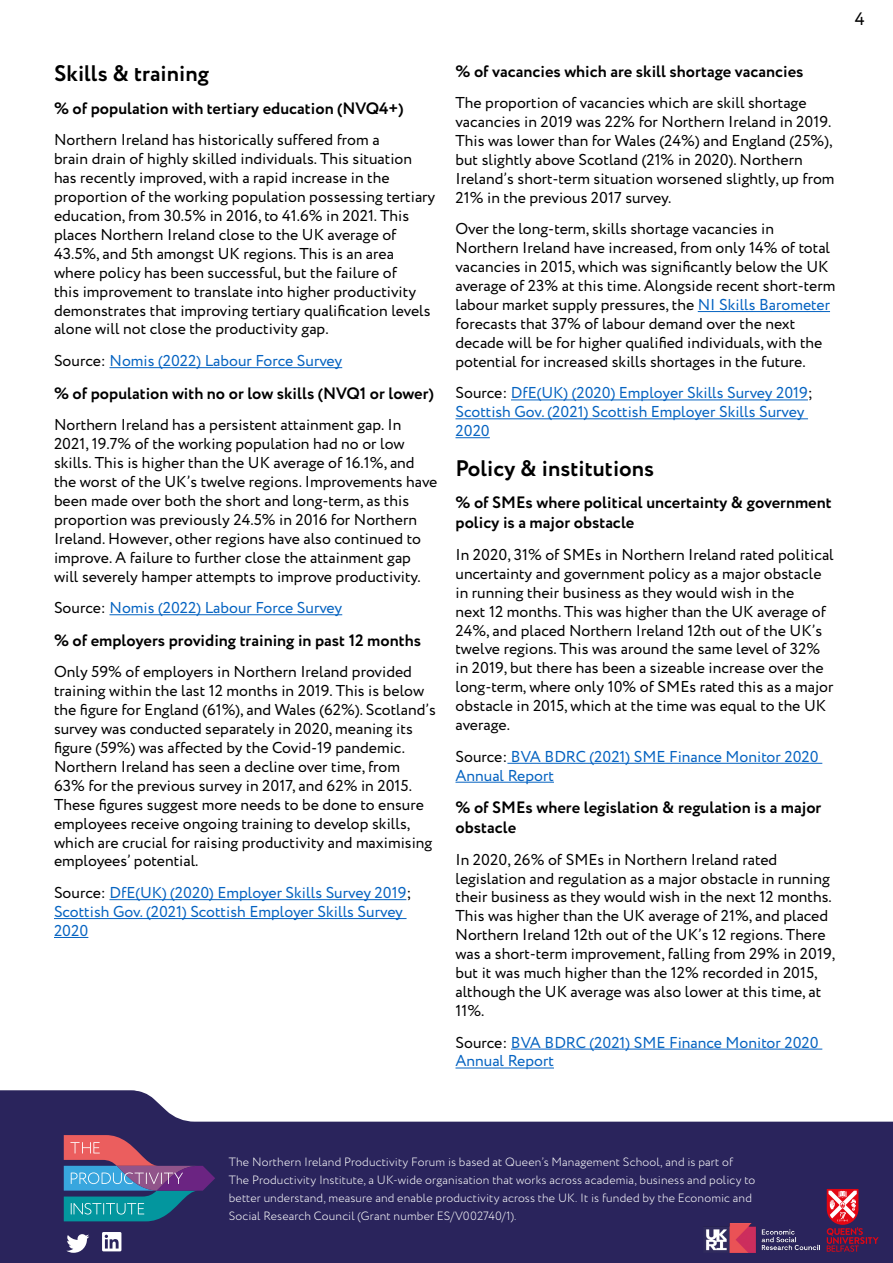
<style>
.page{position:relative;width:893px;height:1263px;background:#fff}
.page>*{position:absolute;margin:0;border:0;box-sizing:border-box;transform-origin:0 0}
.t1{font:700 22.5px "Circe";color:#000}
.t2{font:18px "Circe";color:#000}
.t3{font:700 16.5px/19.8px "Circe";color:#000}
.t4{font:15.75px/18.9px "Circe";color:#000}
.t5{font:15.75px/18.9px "Circe";color:#0563c1}
.t6{font:300 12px/18px "Circe";letter-spacing:.015em;color:#fff}
.s1{color:#000}
.s2{color:#0563c1}
</style>
<div class="page">
<svg style="left:0;top:1090px;width:893px;height:173px;fill:#2a245c"></svg>
<svg style="left:64px;top:1135px;width:151px;height:86px;background:#525e84"></svg>
<svg style="left:102px;top:1232px;width:19px;height:19px"></svg>
<svg style="left:66px;top:1234px;width:23px;height:19px"></svg>
<svg style="left:810px;top:1189px;width:68px;height:63px;background:#6c3159"></svg>
<img style="left:704px;top:1223px;width:116px;height:30px">
<hr style="left:109px;top:367px;width:233px;height:1px;background:#0563c1">
<hr style="left:109px;top:614px;width:233px;height:1px;background:#0563c1">
<hr style="left:109px;top:899px;width:297px;height:1px;background:#0563c1">
<hr style="left:54px;top:918px;width:353px;height:1px;background:#0563c1">
<hr style="left:54px;top:937px;width:34px;height:1px;background:#0563c1">
<hr style="left:698px;top:311px;width:132px;height:1px;background:#0563c1">
<hr style="left:511px;top:399px;width:297px;height:1px;background:#0563c1">
<hr style="left:455px;top:418px;width:353px;height:1px;background:#0563c1">
<hr style="left:455px;top:437px;width:35px;height:1px;background:#0563c1">
<hr style="left:507px;top:763px;width:315px;height:1px;background:#0563c1">
<hr style="left:455px;top:782px;width:99px;height:1px;background:#0563c1">
<hr style="left:511px;top:1049px;width:311px;height:1px;background:#0563c1">
<hr style="left:455px;top:1067px;width:99px;height:1px;background:#0563c1">
<h1 class="t1" style="left:54px;top:58px;width:156px">Skills &amp; training</h1>
<p class="t3" style="left:54px;top:99px;width:351px">% of population with tertiary education (NVQ4+)</p>
<p class="t4" style="left:54px;top:131px;width:383px">Northern Ireland has historically suffered from a<br>brain drain of highly skilled individuals. This situation has recently improved, with a rapid increase in the proportion of the working population possessing tertiary education, from 30.5% in 2016, to 41.6% in 2021. This places Northern Ireland close to the UK average of 43.5%, and 5th amongst UK regions. This is an area where policy has been successful, but the failure of<br>this improvement to translate into higher productivity demonstrates that improving tertiary qualification levels alone will not close the productivity gap.</p>
<p class="t5" style="left:54px;top:352px;width:290px"><span class="s1">Source:</span> Nomis (2022) Labour Force Survey</p>
<p class="t3" style="left:54px;top:384px;width:381px">% of population with no or low skills (NVQ1 or lower)</p>
<p class="t4" style="left:54px;top:416px;width:385px">Northern Ireland has a persistent attainment gap. In 2021, 19.7% of the working population had no or low skills. This is higher than the UK average of 16.1%, and the worst of the UK’s twelve regions. Improvements have been made over both the short and long-term, as this proportion was previously 24.5% in 2016 for Northern Ireland. However, other regions have also continued to improve. A failure to further close the attainment gap will severely hamper attempts to improve productivity.</p>
<p class="t5" style="left:54px;top:599px;width:290px"><span class="s1">Source:</span> Nomis (2022) Labour Force Survey</p>
<p class="t3" style="left:54px;top:631px;width:369px">% of employers providing training in past 12 months</p>
<p class="t4" style="left:54px;top:663px;width:383px">Only 59% of employers in Northern Ireland provided training within the last 12 months in 2019. This is below the figure for England (61%), and Wales (62%). Scotland’s survey was conducted separately in 2020, meaning its figure (59%) was affected by the Covid-19 pandemic.<br>Northern Ireland has seen a decline over time, from<br>63% for the previous survey in 2017, and 62% in 2015.<br>These figures suggest more needs to be done to ensure employees receive ongoing training to develop skills, which are crucial for raising productivity and maximising employees’ potential.</p>
<p class="t5" style="left:54px;top:884px;width:359px"><span class="s1">Source:</span> DfE(UK) (2020) Employer Skills Survey 2019<span class="s1">;<br></span>Scottish Gov. (2021) Scottish Employer Skills Survey<br>2020</p>
<p class="t3" style="left:455px;top:62px;width:350px">% of vacancies which are skill shortage vacancies</p>
<p class="t4" style="left:455px;top:94px;width:381px">The proportion of vacancies which are skill shortage vacancies in 2019 was 22% for Northern Ireland in 2019.<br>This was lower than for Wales (24%) and England (25%), but slightly above Scotland (21% in 2020). Northern Ireland’s short-term situation worsened slightly, up from 21% in the previous 2017 survey.</p>
<p class="t4" style="left:455px;top:220px;width:381px">Over the long-term, skills shortage vacancies in Northern Ireland have increased, from only 14% of total vacancies in 2015, which was significantly below the UK average of 23% at this time. Alongside recent short-term labour market supply pressures, the <span class="s2">NI Skills Barometer </span>forecasts that 37% of labour demand over the next decade will be for higher qualified individuals, with the potential for increased skills shortages in the future.</p>
<p class="t5" style="left:455px;top:384px;width:359px"><span class="s1">Source:</span> DfE(UK) (2020) Employer Skills Survey 2019<span class="s1">;<br></span>Scottish Gov. (2021) Scottish Employer Skills Survey<br>2020</p>
<h1 class="t1" style="left:455px;top:453px;width:200px">Policy &amp; institutions</h1>
<p class="t3" style="left:455px;top:494px;width:378px">% of SMEs where political uncertainty &amp; government policy is a major obstacle</p>
<p class="t4" style="left:455px;top:546px;width:380px">In 2020, 31% of SMEs in Northern Ireland rated political uncertainty and government policy as a major obstacle in running their business as they would wish in the<br>next 12 months. This was higher than the UK average of 24%, and placed Northern Ireland 12th out of the UK’s twelve regions. This was around the same level of 32% in 2019, but there has been a sizeable increase over the long-term, where only 10% of SMEs rated this as a major obstacle in 2015, which at the time was equal to the UK average.</p>
<p class="t5" style="left:455px;top:747px;width:365px"><span class="s1">Source:</span> BVA BDRC (2021) SME Finance Monitor 2020<br>Annual Report</p>
<p class="t3" style="left:455px;top:798px;width:367px">% of SMEs where legislation &amp; regulation is a major obstacle</p>
<p class="t4" style="left:455px;top:850px;width:381px">In 2020, 26% of SMEs in Northern Ireland rated legislation and regulation as a major obstacle in running their business as they would wish in the next 12 months.<br>This was higher than the UK average of 21%, and placed Northern Ireland 12th out of the UK’s 12 regions. There was a short-term improvement, falling from 29% in 2019, but it was much higher than the 12% recorded in 2015, although the UK average was also lower at this time, at 11%.</p>
<p class="t5" style="left:455px;top:1033px;width:365px"><span class="s1">Source:</span> BVA BDRC (2021) SME Finance Monitor 2020<br>Annual Report</p>
<p class="t2" style="left:855px;top:6px;width:11px">4</p>
<p class="t6" style="left:229px;top:1153px;width:528px">The Northern Ireland Productivity Forum is based at Queen’s Management School, and is part of The Productivity Institute, a UK-wide organisation that works across academia, business and policy to better understand, measure and enable productivity across the UK. It is funded by the Economic and Social Research Council (Grant number ES/V002740/1).</p>
</div>
